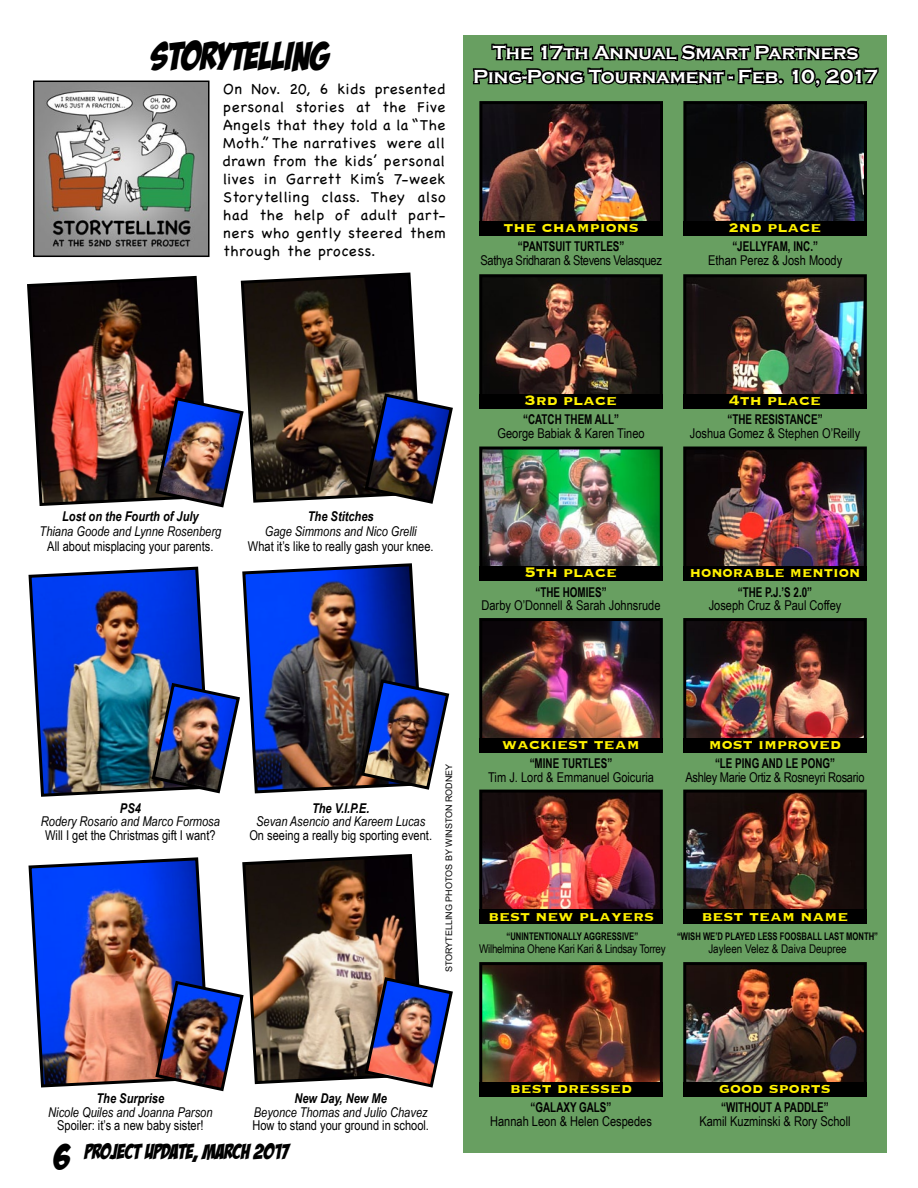
<style>
.page{position:relative;width:918px;height:1188px;background:#fff}
.page>*{position:absolute;margin:0;border:0;box-sizing:border-box;transform-origin:0 0}
.t1{font:39px "Bada Boom BB";color:#000}
.t2{font:21px "Bada Boom BB";color:#000}
.t3{font:700 19.5px/24px "Copperplate Gothic";color:#fff;text-align:center}
.t4{font:700 18px "Copperplate";color:#fff200}
.t5{font:700 18px "Copperplate";color:#fff200;scale:.94 1}
.t6{font:15px/18px "Chalkboard";letter-spacing:.04em;color:#000;text-align:justify}
.t7{font:13.5px "Arial Narrow";color:#000}
.t8{font:italic 13.5px "Arial Narrow";color:#000}
.t9{font:700 13.5px "Arial Narrow";color:#000;scale:.89 1}
.t10{font:italic 700 13.5px "Arial Narrow";color:#000}
.t11{font:13.5px "Arial Narrow";letter-spacing:-.025em;color:#000}
.t12{font:13.5px "Arial Narrow";letter-spacing:-.02em;color:#000}
.t13{font:12px "Arial Narrow";letter-spacing:-.02em;color:#000}
.t14{font:12px "Arial Narrow";color:#000}
.t15{font:700 10.5px "Arial Narrow";color:#000;scale:.89 1}
.t16{font:9px "Arial";color:#000}
.s1{font-size:16.5px}
.s2{font-size:36px}
</style>
<div class="page">
<div style="left:463px;top:35px;width:424px;height:1118px;background:#689f61"></div>
<svg style="left:472px;top:43px;width:407px;height:45px"></svg>
<img style="left:483px;top:105px;width:176px;height:116px">
<div style="left:479px;top:101px;width:184px;height:134px;border:3px solid #000"></div>
<div style="left:479px;top:221px;width:184px;height:15px;background:#000"></div>
<img style="left:687px;top:105px;width:176px;height:116px">
<div style="left:683px;top:101px;width:184px;height:134px;border:3px solid #000"></div>
<div style="left:683px;top:221px;width:184px;height:15px;background:#000"></div>
<img style="left:483px;top:278px;width:176px;height:116px">
<div style="left:479px;top:274px;width:184px;height:134px;border:3px solid #000"></div>
<div style="left:479px;top:394px;width:184px;height:15px;background:#000"></div>
<img style="left:687px;top:278px;width:176px;height:116px">
<div style="left:683px;top:274px;width:184px;height:134px;border:3px solid #000"></div>
<div style="left:683px;top:394px;width:184px;height:15px;background:#000"></div>
<img style="left:483px;top:451px;width:176px;height:115px">
<div style="left:479px;top:447px;width:184px;height:133px;border:3px solid #000"></div>
<div style="left:479px;top:566px;width:184px;height:15px;background:#000"></div>
<img style="left:687px;top:451px;width:176px;height:115px">
<div style="left:683px;top:447px;width:184px;height:133px;border:3px solid #000"></div>
<div style="left:683px;top:566px;width:184px;height:15px;background:#000"></div>
<img style="left:483px;top:622px;width:176px;height:116px">
<div style="left:479px;top:618px;width:184px;height:134px;border:3px solid #000"></div>
<div style="left:479px;top:738px;width:184px;height:15px;background:#000"></div>
<img style="left:687px;top:622px;width:176px;height:116px">
<div style="left:683px;top:618px;width:184px;height:134px;border:3px solid #000"></div>
<div style="left:683px;top:738px;width:184px;height:15px;background:#000"></div>
<img style="left:483px;top:794px;width:176px;height:115px">
<div style="left:479px;top:790px;width:184px;height:133px;border:3px solid #000"></div>
<div style="left:479px;top:909px;width:184px;height:15px;background:#000"></div>
<img style="left:687px;top:794px;width:176px;height:115px">
<div style="left:683px;top:790px;width:184px;height:133px;border:3px solid #000"></div>
<div style="left:683px;top:909px;width:184px;height:15px;background:#000"></div>
<img style="left:483px;top:966px;width:176px;height:116px">
<div style="left:479px;top:962px;width:184px;height:134px;border:3px solid #000"></div>
<div style="left:479px;top:1082px;width:184px;height:15px;background:#000"></div>
<img style="left:687px;top:966px;width:176px;height:116px">
<div style="left:683px;top:962px;width:184px;height:134px;border:3px solid #000"></div>
<div style="left:683px;top:1082px;width:184px;height:15px;background:#000"></div>
<img style="left:36px;top:84px;width:171px;height:170px">
<div style="left:33px;top:81px;width:177px;height:176px;border:2px solid #000"></div>
<img style="left:27px;top:272px;width:426px;height:236px">
<img style="left:28px;top:563px;width:422px;height:234px">
<img style="left:28px;top:854px;width:425px;height:238px">
<h1 class="t1" style="left:151px;top:36px;width:180px">STORYTELLING</h1>
<p class="t6" style="left:223px;top:80px;width:224px">On Nov. 20, 6 kids presented personal stories at the Five Angels that they told a la “The Moth.” The narratives were all drawn from the kids’ personal lives in Garrett Kim’s 7-week Storytelling class. They also had the help of adult part&shy;ners who gently steered them through the process.</p>
<h3 class="t3" style="left:473px;top:41px;width:406px">The 17th Annual Smart Partners<br>Ping-Pong Tournament - Feb. 10, 2017</h3>
<h3 class="t4" style="left:503px;top:215px;width:137px">the champions</h3>
<p class="t9" style="left:518px;top:236px;width:121px">“PANTSUIT TURTLES”</p>
<p class="t11" style="left:480px;top:250px;width:183px">Sathya Sridharan &amp; Stevens Velasquez</p>
<h3 class="t4" style="left:729px;top:215px;width:94px"><span class="s1">2</span>nd place</h3>
<p class="t9" style="left:732px;top:236px;width:98px">“JELLYFAM, INC.”</p>
<p class="t7" style="left:708px;top:250px;width:136px">Ethan Perez &amp; Josh Moody</p>
<p class="t10" style="left:62px;top:506px;width:138px">Lost on the Fourth of July</p>
<p class="t8" style="left:40px;top:522px;width:183px">Thiana Goode and Lynne Rosenberg</p>
<p class="t7" style="left:47px;top:536px;width:168px">All about misplacing your parents.</p>
<p class="t10" style="left:308px;top:506px;width:67px">The Stitches</p>
<p class="t8" style="left:265px;top:522px;width:153px">Gage Simmons and Nico Grelli</p>
<p class="t7" style="left:248px;top:536px;width:187px">What it’s like to really gash your knee.</p>
<h3 class="t4" style="left:525px;top:388px;width:94px">3rd place</h3>
<p class="t9" style="left:523px;top:409px;width:109px">“CATCH THEM ALL”</p>
<p class="t7" style="left:497px;top:423px;width:149px">George Babiak &amp; Karen Tineo</p>
<h3 class="t4" style="left:729px;top:388px;width:94px">4th place</h3>
<p class="t9" style="left:728px;top:409px;width:108px">“THE RESISTANCE”</p>
<p class="t7" style="left:690px;top:423px;width:172px">Joshua Gomez &amp; Stephen O’Reilly</p>
<h3 class="t4" style="left:525px;top:561px;width:94px">5th place</h3>
<p class="t9" style="left:535px;top:582px;width:81px">“THE HOMIES”</p>
<p class="t7" style="left:482px;top:596px;width:181px">Darby O’Donnell &amp; Sarah Johnsrude</p>
<h3 class="t5" style="left:690px;top:561px;width:183px">honorable mention</h3>
<p class="t9" style="left:738px;top:582px;width:85px">“THE P.J.’S 2.0”</p>
<p class="t7" style="left:709px;top:596px;width:134px">Joseph Cruz &amp; Paul Coffey</p>
<p class="t10" style="left:120px;top:798px;width:22px">PS4</p>
<p class="t8" style="left:41px;top:812px;width:181px">Rodery Rosario and Marco Formosa</p>
<p class="t7" style="left:45px;top:825px;width:172px">Will I get the Christmas gift I want?</p>
<p class="t10" style="left:312px;top:798px;width:59px">The V.I.P.E.</p>
<p class="t8" style="left:256px;top:812px;width:171px">Sevan Asencio and Kareem Lucas</p>
<p class="t7" style="left:249px;top:825px;width:184px">On seeing a really big sporting event.</p>
<p class="t16" style="left:443px;top:972px;width:210px;rotate:-90deg">STORYTELLING PHOTOS BY WINSTON RODNEY</p>
<h3 class="t4" style="left:502px;top:732px;width:139px">wackiest team</h3>
<p class="t9" style="left:530px;top:753px;width:94px">“MINE TURTLES”</p>
<p class="t7" style="left:488px;top:767px;width:167px">Tim J. Lord &amp; Emmanuel Goicuria</p>
<h3 class="t4" style="left:709px;top:732px;width:134px">most improved</h3>
<p class="t9" style="left:715px;top:753px;width:136px">“LE PING AND LE PONG”</p>
<p class="t12" style="left:685px;top:767px;width:181px">Ashley Marie Ortiz &amp; Rosneyri Rosario</p>
<h3 class="t4" style="left:488px;top:904px;width:168px">best new players</h3>
<p class="t15" style="left:507px;top:928px;width:150px">“UNINTENTIONALLY AGGRESSIVE”</p>
<p class="t13" style="left:479px;top:940px;width:188px">Wilhelmina Ohene Kari Kari &amp; Lindsay Torrey</p>
<h3 class="t4" style="left:702px;top:904px;width:149px">best team name</h3>
<p class="t15" style="left:677px;top:928px;width:227px">“WISH WE’D PLAYED LESS FOOSBALL LAST MONTH”</p>
<p class="t14" style="left:708px;top:940px;width:140px">Jayleen Velez &amp; Daiva Deupree</p>
<p class="t10" style="left:97px;top:1088px;width:69px">The Surprise</p>
<p class="t8" style="left:48px;top:1103px;width:166px">Nicole Quiles and Joanna Parson</p>
<p class="t7" style="left:57px;top:1116px;width:148px">Spoiler: it’s a new baby sister!</p>
<p class="t10" style="left:295px;top:1088px;width:94px">New Day, New Me</p>
<p class="t8" style="left:254px;top:1103px;width:175px">Beyonce Thomas and Julio Chavez</p>
<p class="t7" style="left:252px;top:1116px;width:178px">How to stand your ground in school.</p>
<h2 class="t2" style="left:54px;top:1141px;width:236px"><span class="s2">6</span> PROJECT UPDATE, MARCH 2017</h2>
<h3 class="t4" style="left:510px;top:1076px;width:124px">best dressed</h3>
<p class="t9" style="left:531px;top:1097px;width:92px">“GALAXY GALS”</p>
<p class="t7" style="left:490px;top:1111px;width:163px">Hannah Leon &amp; Helen Cespedes</p>
<h3 class="t4" style="left:719px;top:1076px;width:113px">good sports</h3>
<p class="t9" style="left:721px;top:1097px;width:122px">“WITHOUT A PADDLE”</p>
<p class="t7" style="left:699px;top:1111px;width:153px">Kamil Kuzminski &amp; Rory Scholl</p>
</div>
